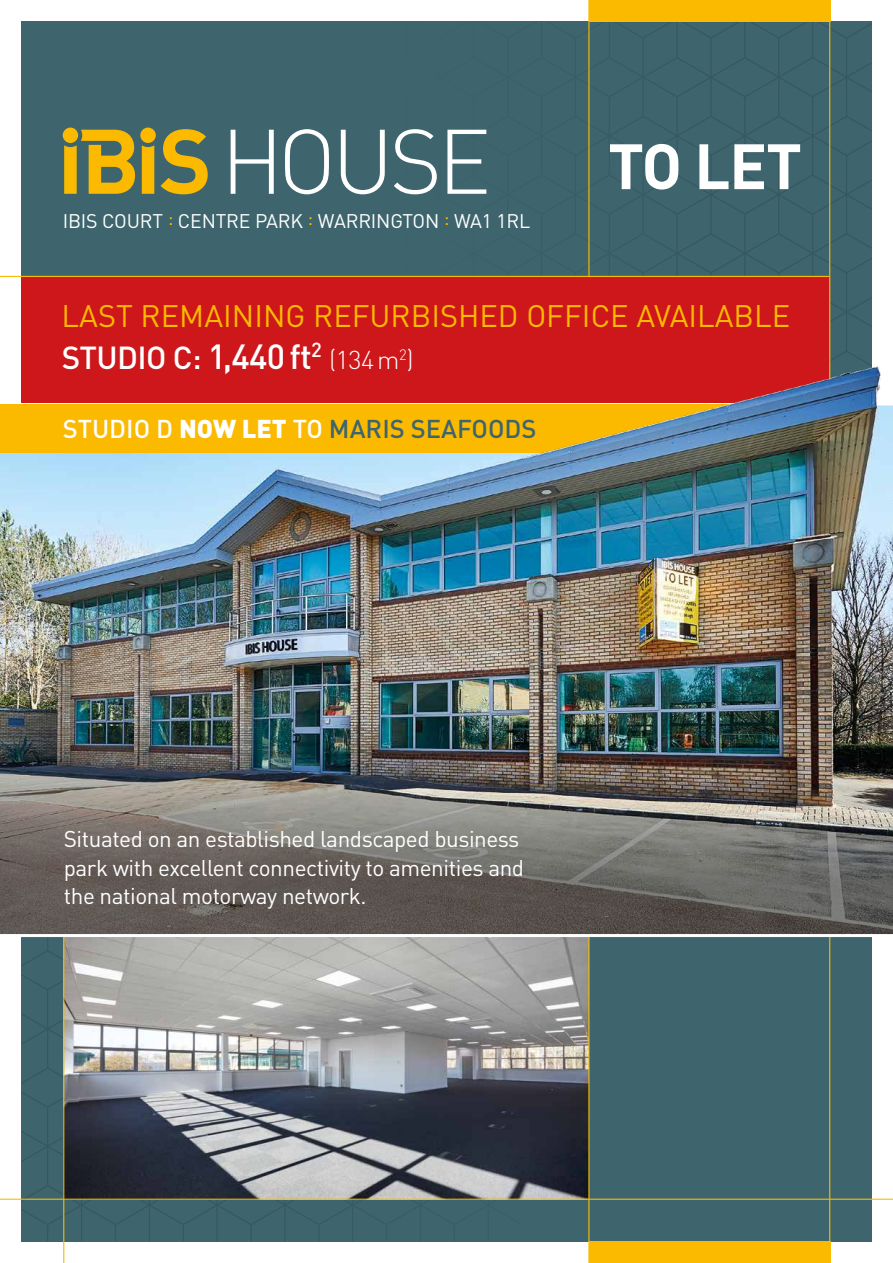
<style>
.page{position:relative;width:893px;height:1263px;background:#fff}
.page>*{position:absolute;margin:0;border:0;box-sizing:border-box;transform-origin:0 0}
.t1{font:700 63px "FFDIN";color:#fff}
.t2{font:500 31.5px "FFDIN";letter-spacing:-.02em;color:#fff}
.t3{font:30.75px "FFDIN";color:#fbba00}
.t4{font:500 25.5px "FFDIN";color:#3e656d}
.t5{font:300 25.5px "FFDIN";color:#fff}
.t6{font:22.5px/28.5px "FFDIN";letter-spacing:-.02em;color:#fff}
.t7{font:19.5px "FFDIN";letter-spacing:-.01em;color:#fff}
.s1{font-size:34.5px}
.s2{color:#fff}
.s3{font-weight:900;color:#fff}
</style>
<div class="page">
<div style="left:21px;top:21px;width:851px;height:1221px;background:#3e656d"></div>
<svg style="left:21px;top:938px;width:359px;height:304px"></svg>
<svg style="left:341px;top:21px;width:531px;height:328px"></svg>
<div style="left:589px;top:1242px;width:241px;height:21px;background:#fbba00"></div>
<img style="left:0;top:453px;width:893px;height:320px">
<hr style="left:0;top:402px;width:893px;height:3px;background:#fff">
<hr style="left:588px;top:0;width:1px;height:276px;background:#fbba00">
<hr style="left:829px;top:0;width:1px;height:387px;background:#fbba00">
<div style="left:589px;top:0;width:241px;height:21px;background:#fbba00"></div>
<hr style="left:0;top:276px;width:829px;height:1px;background:#fbba00">
<img style="left:64px;top:937px;width:524px;height:261px">
<hr style="left:63px;top:934px;width:1px;height:329px;background:#fbba00">
<hr style="left:829px;top:935px;width:1px;height:328px;background:#fbba00">
<hr style="left:0;top:1198px;width:893px;height:2px;background:#fbba00">
<hr style="left:588px;top:934px;width:1px;height:329px;background:#fbba00">
<svg style="left:0;top:773px;width:893px;height:161px;background:#716d68"></svg>
<hr style="left:0;top:934px;width:893px;height:3px;background:#fff">
<svg style="left:161px;top:129px;width:47px;height:65px"></svg>
<svg style="left:231px;top:130px;width:43px;height:64px"></svg>
<svg style="left:285px;top:129px;width:44px;height:65px"></svg>
<svg style="left:341px;top:130px;width:44px;height:64px"></svg>
<svg style="left:394px;top:129px;width:43px;height:65px"></svg>
<svg style="left:447px;top:130px;width:39px;height:64px"></svg>
<div style="left:63px;top:128px;width:15px;height:15px;background:#fbba00;border-radius:50%"></div>
<div style="left:140px;top:128px;width:16px;height:15px;background:#fbba00;border-radius:50%"></div>
<svg style="left:142px;top:145px;width:12px;height:49px"></svg>
<svg style="left:64px;top:130px;width:71px;height:64px"></svg>
<div style="left:0;top:405px;width:830px;height:48px;background:#fbba00"></div>
<div style="left:21px;top:277px;width:808px;height:125px;background:#cd171a"></div>
<img style="left:523px;top:349px;width:370px;height:112px">
<p class="t7" style="left:63px;top:209px;width:469px">IBIS COURT <sup>:</sup> CENTRE PARK <sup>:</sup> WARRINGTON <sup>:</sup> WA1 1RL</p>
<h1 class="t1" style="left:608px;top:125px;width:195px">TO LET</h1>
<h3 class="t3" style="left:62px;top:297px;width:730px">LAST REMAINING REFURBISHED OFFICE AVAILABLE</h3>
<h2 class="t2" style="left:62px;top:337px;width:262px">STUDIO C: <span class="s1">1,440 ft</span><sup>2</sup></h2>
<p class="t5" style="left:329px;top:344px;width:86px">(134m<sup>2</sup>)</p>
<p class="t4" style="left:63px;top:412px;width:475px"><span class="s2">STUDIO D</span> <span class="s3">NOW LET</span> <span class="s2">TO</span> MARIS SEAFOODS</p>
<p class="t6" style="left:64px;top:825px;width:462px">Situated on an established landscaped business park with excellent connectivity to amenities and the national motorway network.</p>
</div>
